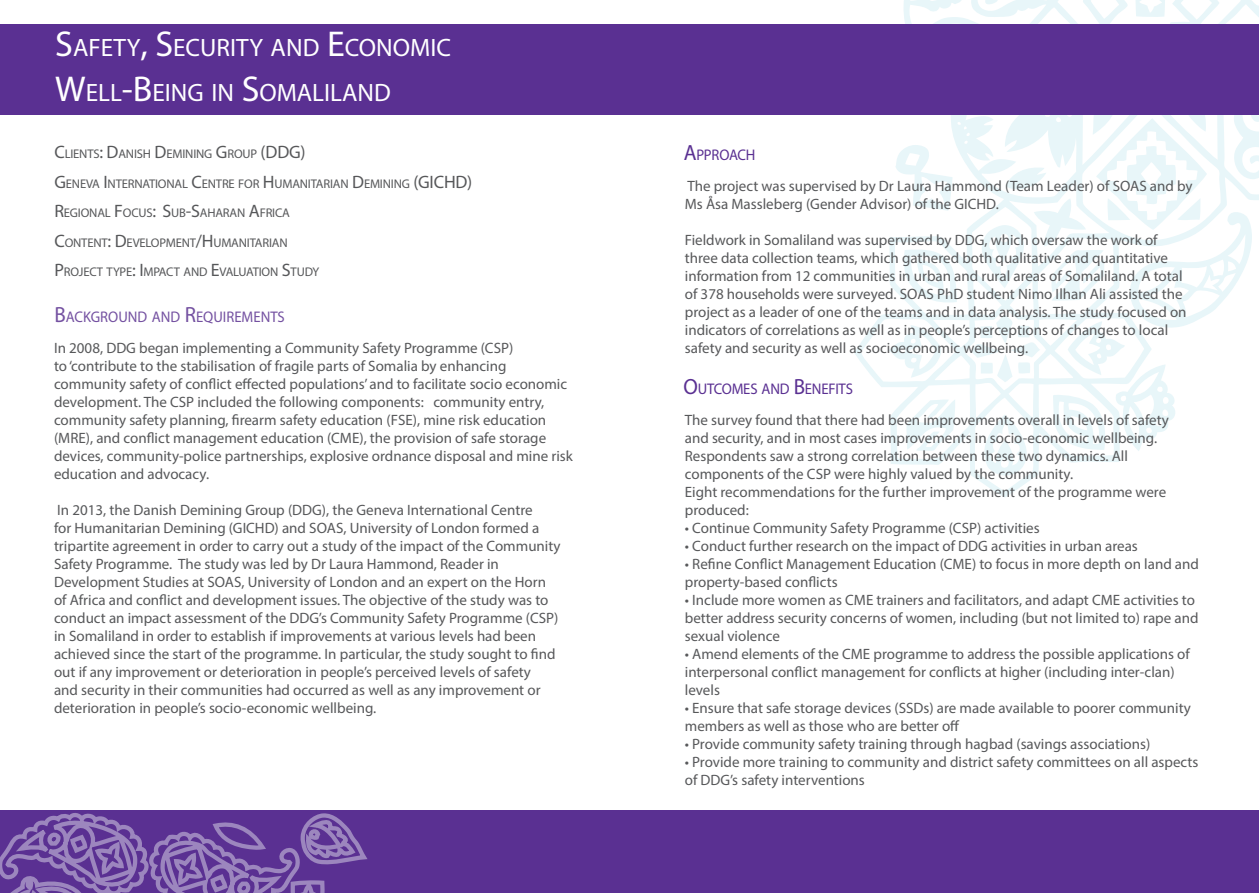
<style>
.page{position:relative;width:1259px;height:893px;background:#fff}
.page>*{position:absolute;margin:0;border:0;box-sizing:border-box;transform-origin:0 0}
.Qutoes{font:25.2px "Myriad Pro";color:#fff}
.bullet_points{font:18px "Myriad Pro";color:#57585a}
.bullet_points-2{font:15.45px "Myriad Pro";letter-spacing:-.015em;color:#5a3092;scale:.95 1}
.Subheadings{font:15.45px "Myriad Pro";color:#7451a1;scale:.95 1}
.Body_Text{font:15px/18px "Myriad Pro";color:#57585a}
.bullet_points-3{font:12.6px "Myriad Pro";letter-spacing:-.015em;color:#57585a}
.s1{font-size:36px}
.s2{font-size:18px}
.s3{font-size:22.05px}
</style>
<div class="page">
<svg style="left:854px;top:0;width:405px;height:498px"></svg>
<div style="left:0;top:810px;width:1259px;height:83px;background:#5a3092"></div>
<div style="left:0;top:25px;width:1259px;height:90px;background:#5a3092"></div>
<svg style="left:0;top:813px;width:368px;height:80px"></svg>
<p class="Qutoes" style="left:55px;top:32px;width:397px"><span class="s1">S</span>AFETY<span class="s1">, S</span>ECURITY AND <span class="s1">E</span>CONOMIC</p>
<p class="Qutoes" style="left:55px;top:77px;width:337px"><span class="s1">W</span>ELL<span class="s1">-B</span>EING IN <span class="s1">S</span>OMALILAND</p>
<p class="bullet_points-3" style="left:54px;top:146px;width:224px"><span class="s2">C</span>LIENTS<span class="s2">: D</span>ANISH <span class="s2">D</span>EMINING <span class="s2">G</span>ROUP <span class="s2">(DDG</span></p>
<p class="bullet_points" style="left:301px;top:141px;width:7px">)</p>
<p class="bullet_points-3" style="left:54px;top:176px;width:375px"><span class="s2">G</span>ENEVA <span class="s2">I</span> NTERNATIONAL <span class="s2">C</span>ENTRE FOR <span class="s2">H</span> UMANITARIAN <span class="s2">D</span>EMINING <span class="s2">(GICHD</span></p>
<p class="bullet_points" style="left:467px;top:170px;width:7px">)</p>
<p class="bullet_points-3" style="left:54px;top:205px;width:237px"><span class="s2">R</span>EGIONAL <span class="s2">F</span>OCUS<span class="s2">: S</span> UB<span class="s2">-S</span>AHARAN <span class="s2">A</span>FRICA</p>
<p class="bullet_points-3" style="left:54px;top:235px;width:235px"><span class="s2">C</span>ONTENT<span class="s2">: D</span> EVELOPMENT<span class="s2">/H</span> UMANITARIAN</p>
<p class="bullet_points-3" style="left:54px;top:264px;width:266px"><span class="s2">P</span> ROJECT TYPE<span class="s2">: I</span> MPACT AND <span class="s2">E</span>VALUATION <span class="s2">S</span>TUDY</p>
<p class="Subheadings" style="left:54px;top:308px;width:244px"><span class="s3">B</span>ACKGROUND AND <span class="s3">R</span>EQUIREMENTS</p>
<p class="Body_Text" style="left:54px;top:339px;width:520px">In 2008, DDG began implementing a Community Safety Programme (CSP)<br>to ‘contribute to the stabilisation of fragile parts of Somalia by enhancing community safety of conflict effected populations’ and to facilitate socio economic development. The CSP included the following components: community entry, community safety planning, firearm safety education (FSE), mine risk education (MRE), and conflict management education (CME), the provision of safe storage devices, community-police partnerships, explosive ordnance disposal and mine risk education and advocacy.</p>
<p class="Body_Text" style="left:54px;top:501px;width:508px">In 2013, the Danish Demining Group (DDG), the Geneva International Centre<br>for Humanitarian Demining (GICHD) and SOAS, University of London formed a tripartite agreement in order to carry out a study of the impact of the Community Safety Programme. The study was led by Dr Laura Hammond, Reader in Development Studies at SOAS, University of London and an expert on the Horn of Africa and conflict and development issues. The objective of the study was to conduct an impact assessment of the DDG’s Community Safety Programme (CSP) in Somaliland in order to establish if improvements at various levels had been achieved since the start of the programme. In particular, the study sought to find out if any improvement or deterioration in people’s perceived levels of safety<br>and security in their communities had occurred as well as any improvement or deterioration in people’s socio-economic wellbeing.</p>
<p class="bullet_points-2" style="left:684px;top:146px;width:77px"><span class="s3">A</span>PPROACH</p>
<p class="Body_Text" style="left:685px;top:177px;width:509px">The project was supervised by Dr Laura Hammond (Team Leader) of SOAS and by<br>Ms Åsa Massleberg (Gender Advisor) of the GICHD.</p>
<p class="Body_Text" style="left:685px;top:231px;width:503px">Fieldwork in Somaliland was supervised by DDG, which oversaw the work of three data collection teams, which gathered both qualitative and quantitative information from 12 communities in urban and rural areas of Somaliland. A total of 378 households were surveyed. SOAS PhD student Nimo Ilhan Ali assisted the project as a leader of one of the teams and in data analysis. The study focused on indicators of correlations as well as in people’s perceptions of changes to local safety and security as well as socioeconomic wellbeing.</p>
<p class="bullet_points-2" style="left:683px;top:379px;width:180px"><span class="s3">O</span>UTCOMES AND <span class="s3">B</span>ENEFITS</p>
<p class="Body_Text" style="left:685px;top:411px;width:486px">The survey found that there had been improvements overall in levels of safety and security, and in most cases improvements in socio-economic wellbeing.<br>Respondents saw a strong correlation between these two dynamics. All components of the CSP were highly valued by the community.</p>
<p class="Body_Text" style="left:685px;top:483px;width:483px">Eight recommendations for the further improvement of the programme were produced:</p>
<p class="Body_Text" style="left:685px;top:519px;width:356px">• Continue Community Safety Programme (CSP) activities</p>
<p class="Body_Text" style="left:685px;top:537px;width:454px">• Conduct further research on the impact of DDG activities in urban areas</p>
<p class="Body_Text" style="left:685px;top:555px;width:515px">• Refine Conflict Management Education (CME) to focus in more depth on land and property-based conflicts</p>
<p class="Body_Text" style="left:685px;top:591px;width:515px">• Include more women as CME trainers and facilitators, and adapt CME activities to better address security concerns of women, including (but not limited to) rape and sexual violence</p>
<p class="Body_Text" style="left:685px;top:645px;width:506px">• Amend elements of the CME programme to address the possible applications of interpersonal conflict management for conflicts at higher (including inter-clan) levels</p>
<p class="Body_Text" style="left:685px;top:699px;width:507px">• Ensure that safe storage devices (SSDs) are made available to poorer community members as well as those who are better off</p>
<p class="Body_Text" style="left:685px;top:735px;width:467px">• Provide community safety training through hagbad (savings associations)</p>
<p class="Body_Text" style="left:685px;top:753px;width:515px">• Provide more training to community and district safety committees on all aspects of DDG’s safety interventions</p>
</div>
